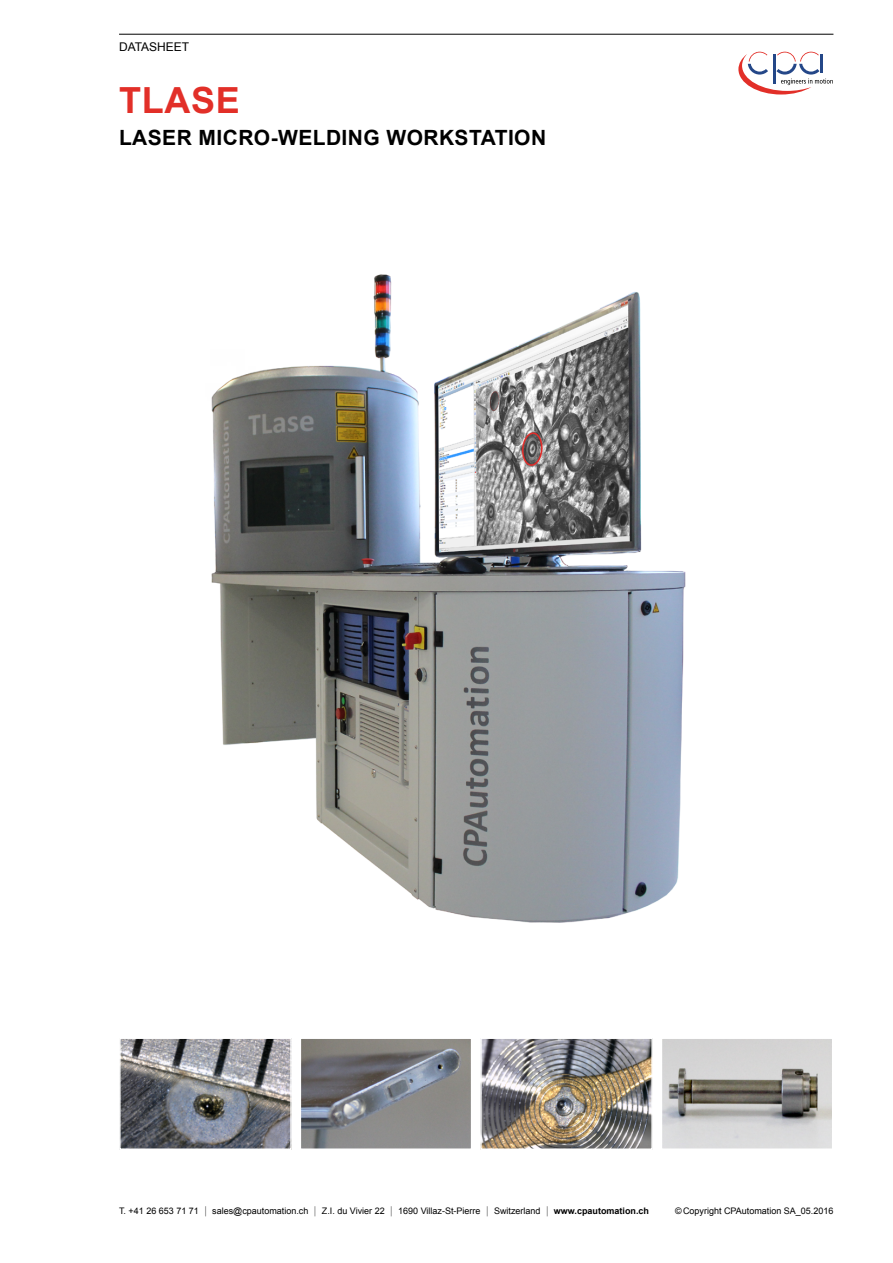
<style>
.page{position:relative;width:893px;height:1263px;background:#fff}
.page>*{position:absolute;margin:0;border:0;box-sizing:border-box;transform-origin:0 0}
.Titre_2_rouge{font:700 36px "Arial";letter-spacing:.02em;color:#e22f28}
.Titre_2_noir{font:700 21px "Arial";letter-spacing:.02em;color:#000}
.t1{font:12px "Arial";color:#000}
.t2{font:9px "Arial";color:#000}
.s1{font-size:10.8px}
.s2{font-weight:700}
</style>
<div class="page">
<hr style="left:119px;top:34px;width:714px;height:1px;background:#000">
<svg style="left:738px;top:52px;width:95px;height:43px"></svg>
<hr style="left:773px;top:54px;width:3px;height:29px;background:#244788">
<img style="left:122px;top:1040px;width:167px;height:107px">
<div style="left:119px;top:1037px;width:173px;height:113px;border:2px solid #fff"></div>
<img style="left:303px;top:1040px;width:166px;height:107px">
<div style="left:300px;top:1037px;width:172px;height:113px;border:2px solid #fff"></div>
<img style="left:483px;top:1040px;width:167px;height:107px">
<div style="left:480px;top:1037px;width:173px;height:113px;border:2px solid #fff"></div>
<img style="left:664px;top:1040px;width:166px;height:107px">
<div style="left:661px;top:1037px;width:172px;height:113px;border:2px solid #fff"></div>
<img style="left:211px;top:274px;width:475px;height:649px">
<p class="t1" style="left:119px;top:39px;width:72px">DATASHEET</p>
<p class="Titre_2_rouge" style="left:119px;top:77px;width:122px">TLASE</p>
<p class="Titre_2_noir" style="left:119px;top:123px;width:429px">LASER MICRO-WELDING WORKSTATION</p>
<p class="t2" style="left:119px;top:1205px;width:532px">T. +41 26 653 71 71 <span class="s1">|</span> sales@cpautomation.ch <span class="s1">|</span> Z.I. du Vivier 22 <span class="s1">|</span> 1690 Villaz-St-Pierre <span class="s1">|</span> Switzerland <span class="s1">|</span> <span class="s2">www.cpautomation.ch</span></p>
<p class="t2" style="left:675px;top:1205px;width:160px">©Copyright CPAutomation SA_05.2016</p>
</div>
